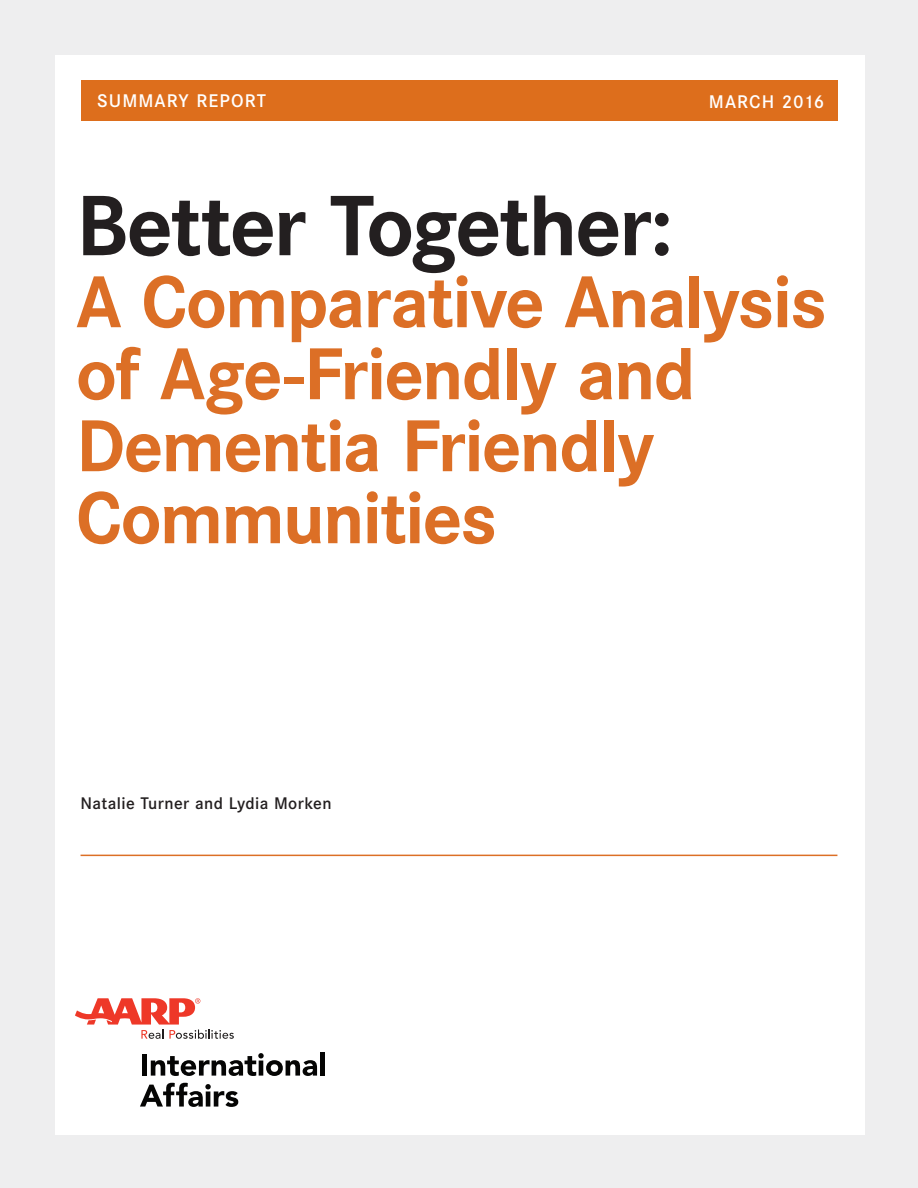
<style>
.page{position:relative;width:918px;height:1188px;background:#eeeeef}
.page>*{position:absolute;margin:0;border:0;box-sizing:border-box;transform-origin:0 0}
.Report_Head{font:700 84px "Corporate SBQ";letter-spacing:-.03em;color:#231f20}
.Report_Head_2{font:700 72px/72px "Corporate SBQ";letter-spacing:-.03em;color:#dc6f26}
.t1{font:500 18px "Corporate SBQ";letter-spacing:.055em;color:#fff}
.t2{font:500 16.5px "Corporate SBQ";letter-spacing:.02em;color:#231f20}
</style>
<div class="page">
<div style="left:55px;top:55px;width:810px;height:1080px;background:#fff"></div>
<div style="left:81px;top:80px;width:756px;height:40px;background:#dd6e1c"></div>
<div style="left:142px;top:1054px;width:5px;height:22px;background:#050504"></div>
<svg style="left:151px;top:1053px;width:166px;height:23px"></svg>
<div style="left:320px;top:1052px;width:5px;height:24px;background:#050504"></div>
<svg style="left:140px;top:1083px;width:98px;height:24px"></svg>
<svg style="left:75px;top:998px;width:159px;height:41px"></svg>
<hr style="left:81px;top:855px;width:756px;height:1px;background:#dc6f26">
<p class="t1" style="left:97px;top:90px;width:170px">SUMMARY REPORT</p>
<p class="t1" style="left:709px;top:91px;width:117px">MARCH 2016</p>
<p class="Report_Head" style="left:76px;top:175px;width:598px">Better Together:</p>
<p class="Report_Head_2" style="left:76px;top:267px;width:753px">A Comparative Analysis of Age-Friendly and<br>Dementia Friendly<br>Communities</p>
<p class="t2" style="left:81px;top:794px;width:253px">Natalie Turner and Lydia Morken</p>
</div>
